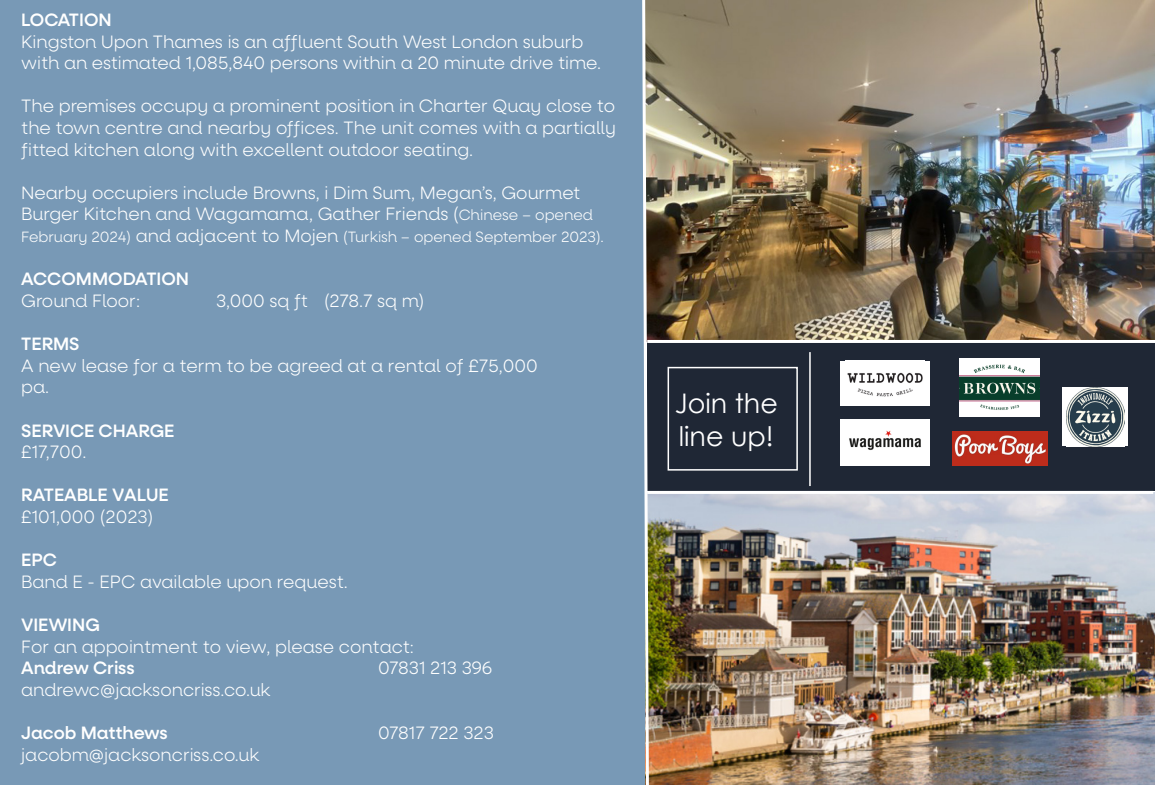
<style>
.page{position:relative;width:1155px;height:785px;background:#fff}
.page>*{position:absolute;margin:0;border:0;box-sizing:border-box;transform-origin:0 0}
.t1{font:27px/32.4px "Century Gothic";color:#fff}
.t2{font:300 18px/21.6px "Neulis Alt";color:#fff}
.t3{font:500 18px/21.6px "Neulis Alt";color:#fff}
.t4{font:300 15px "Neulis Alt";color:#fff}
.s1{font-size:15px}
.s2{font-size:18px}
.s3{font-weight:500}
.s4{font-weight:300}
</style>
<div class="page">
<div style="left:0;top:0;width:645px;height:785px;background:#7899b6"></div>
<div style="left:648px;top:340px;width:507px;height:151px;background:#1f2735"></div>
<img style="left:959px;top:359px;width:80px;height:58px">
<div style="left:840px;top:361px;width:90px;height:45px;background:#fff"></div>
<img style="left:847px;top:372px;width:76px;height:25px">
<div style="left:1062px;top:388px;width:66px;height:58px;background:#fff"></div>
<img style="left:1066px;top:388px;width:58px;height:58px">
<div style="left:840px;top:419px;width:90px;height:47px;background:#fff"></div>
<img style="left:849px;top:430px;width:72px;height:20px">
<div style="left:667px;top:367px;width:131px;height:104px;border:2px solid #fff"></div>
<hr style="left:809px;top:352px;width:2px;height:134px;background:#fff">
<img style="left:952px;top:431px;width:96px;height:34px">
<img style="left:650px;top:0;width:505px;height:340px">
<img style="left:650px;top:492px;width:505px;height:293px">
<img style="left:642px;top:0;width:8px;height:785px">
<hr style="left:647px;top:340px;width:508px;height:3px;background:#fff">
<hr style="left:647px;top:491px;width:506px;height:3px;background:#fff">
<p class="t3" style="left:21px;top:9px;width:92px">LOCATION</p>
<p class="t2" style="left:21px;top:31px;width:581px">Kingston Upon Thames is an affluent South West London suburb with an estimated 1,085,840 persons within a 20 minute drive time.</p>
<p class="t2" style="left:21px;top:96px;width:596px;text-align:justify">The premises occupy a prominent position in Charter Quay close to the town centre and nearby offices. The unit comes with a partially fitted kitchen along with excellent outdoor seating.</p>
<p class="t2" style="left:21px;top:182px;width:573px">Nearby occupiers include Browns, i Dim Sum, Megan’s, Gourmet<br>Burger Kitchen and Wagamama, Gather Friends (<span class="s1">Chinese – opened</span></p>
<p class="t4" style="left:21px;top:229px;width:584px">February 2024) <span class="s2">and adjacent to Mojen</span> (Turkish – opened September 2023).</p>
<p class="t3" style="left:21px;top:269px;width:169px">ACCOMMODATION</p>
<p class="t2" style="left:21px;top:290px;width:120px">Ground Floor:</p>
<p class="t2" style="left:216px;top:290px;width:210px">3,000 sq ft (278.7 sq m)</p>
<p class="t2" style="left:21px;top:333px;width:518px"><span class="s3">TERMS<br></span>A new lease for a term to be agreed at a rental of £75,000 pa.</p>
<p class="t3" style="left:21px;top:420px;width:155px">SERVICE CHARGE <span class="s4">£17,700.</span></p>
<p class="t2" style="left:21px;top:485px;width:149px"><span class="s3">RATEABLE VALUE </span>£101,000 (2023)</p>
<p class="t2" style="left:21px;top:549px;width:328px"><span class="s3">EPC<br></span>Band E - EPC available upon request.</p>
<p class="t2" style="left:21px;top:614px;width:394px"><span class="s3">VIEWING<br></span>For an appointment to view, please contact:</p>
<p class="t3" style="left:21px;top:657px;width:115px">Andrew Criss</p>
<p class="t2" style="left:378px;top:657px;width:116px">07831 213 396</p>
<p class="t2" style="left:21px;top:679px;width:251px">andrewc@jacksoncriss.co.uk</p>
<p class="t3" style="left:21px;top:722px;width:148px">Jacob Matthews</p>
<p class="t2" style="left:378px;top:722px;width:117px">07817 722 323</p>
<p class="t2" style="left:21px;top:744px;width:240px">jacobm@jacksoncriss.co.uk</p>
<p class="t1" style="left:675px;top:387px;width:105px">Join the line up!</p>
</div>
